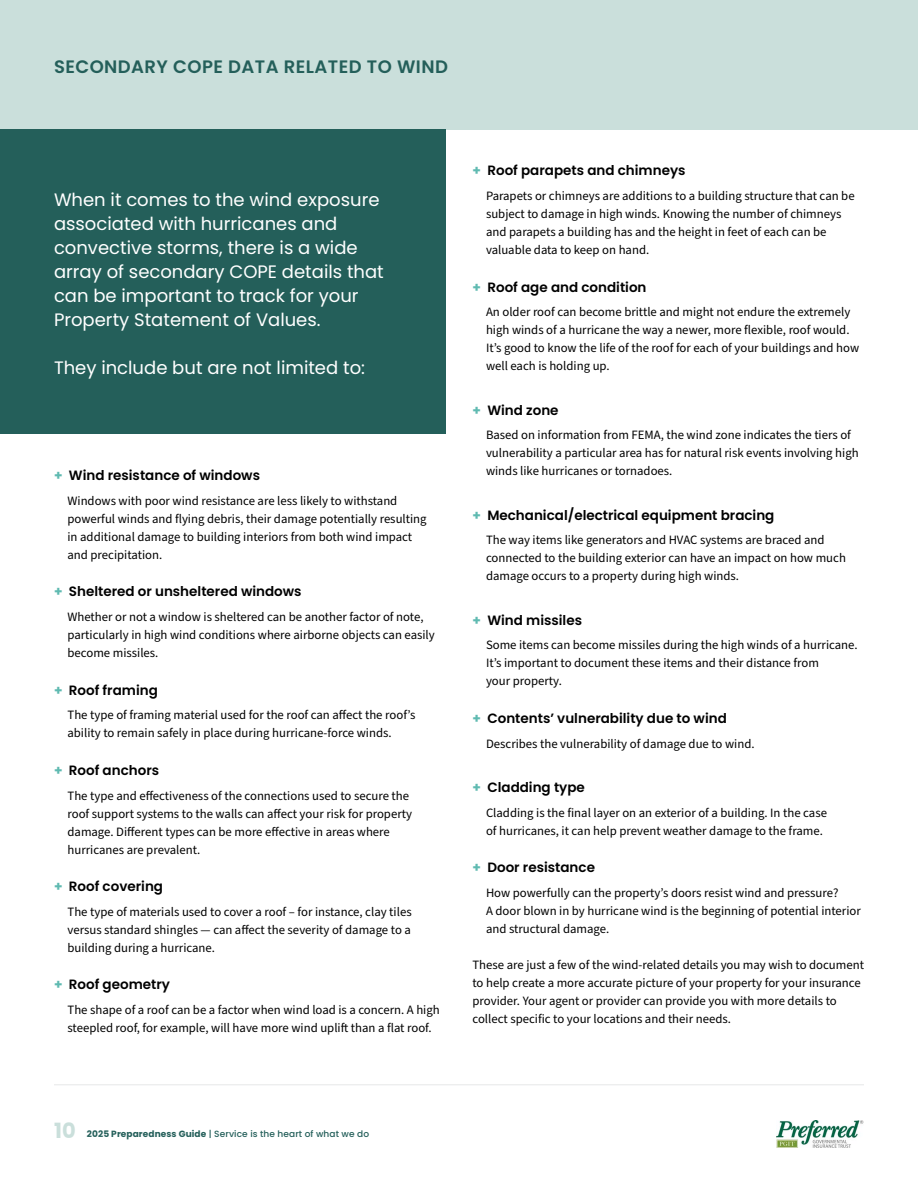
<style>
.page{position:relative;width:918px;height:1188px;background:#fff}
.page>*{position:absolute;margin:0;border:0;box-sizing:border-box;transform-origin:0 0}
.t1{font:700 21px "Poppins";color:#cadfdb}
.t2{font:18px/24px "Poppins";color:#fff}
.t3{font:600 18px "Poppins";letter-spacing:.025em;color:#245f5a}
.t4{font:600 13.5px "Poppins";color:#000}
.t5{font:12.75px/18px "Source Sans Pro";color:#000}
.t6{font:500 9px "Poppins";letter-spacing:.01em;color:#245f5a}
.s1{font-weight:700;color:#5fbab1}
.s2{font-weight:700}
</style>
<div class="page">
<img style="left:776px;top:1120px;width:88px;height:28px">
<hr style="left:54px;top:1084px;width:810px;height:1px;background:#e6e7e8">
<div style="left:0;top:0;width:918px;height:130px;background:#cadfdb"></div>
<div style="left:0;top:130px;width:446px;height:304px;background:#245f5a"></div>
<h2 class="t3" style="left:54px;top:56px;width:395px">SECONDARY COPE DATA RELATED TO WIND</h2>
<h2 class="t2" style="left:54px;top:188px;width:331px">When it comes to the wind exposure associated with hurricanes and convective storms, there is a wide array of secondary COPE details that can be important to track for your Property Statement of Values.</h2>
<h2 class="t2" style="left:54px;top:356px;width:313px">They include but are not limited to:</h2>
<p class="t4" style="left:54px;top:468px;width:208px"><span class="s1">+</span> Wind resistance of windows</p>
<p class="t5" style="left:68px;top:492px;width:361px">Windows with poor wind resistance are less likely to withstand powerful winds and flying debris, their damage potentially resulting in additional damage to building interiors from both wind impact and precipitation.</p>
<p class="t4" style="left:54px;top:584px;width:249px"><span class="s1">+</span> Sheltered or unsheltered windows</p>
<p class="t5" style="left:68px;top:608px;width:369px">Whether or not a window is sheltered can be another factor of note, particularly in high wind conditions where airborne objects can easily become missiles.</p>
<p class="t4" style="left:54px;top:682px;width:105px"><span class="s1">+</span> Roof framing</p>
<p class="t5" style="left:68px;top:707px;width:349px">The type of framing material used for the roof can affect the roof’s ability to remain safely in place during hurricane-force winds.</p>
<p class="t4" style="left:54px;top:762px;width:107px"><span class="s1">+</span> Roof anchors</p>
<p class="t5" style="left:68px;top:787px;width:346px">The type and effectiveness of the connections used to secure the roof support systems to the walls can affect your risk for property damage. Different types can be more effective in areas where hurricanes are prevalent.</p>
<p class="t4" style="left:54px;top:879px;width:111px"><span class="s1">+</span> Roof covering</p>
<p class="t5" style="left:68px;top:903px;width:346px;text-align:justify">The type of materials used to cover a roof – for instance, clay tiles versus standard shingles — can affect the severity of damage to a building during a hurricane.</p>
<p class="t4" style="left:54px;top:977px;width:118px"><span class="s1">+</span> Roof geometry</p>
<p class="t5" style="left:68px;top:1001px;width:374px">The shape of a roof can be a factor when wind load is a concern. A high steepled roof, for example, will have more wind uplift than a flat roof.</p>
<p class="t4" style="left:472px;top:163px;width:215px"><span class="s1">+</span> Roof parapets and chimneys</p>
<p class="t5" style="left:486px;top:187px;width:370px">Parapets or chimneys are additions to a building structure that can be subject to damage in high winds. Knowing the number of chimneys and parapets a building has and the height in feet of each can be valuable data to keep on hand.</p>
<p class="t4" style="left:472px;top:279px;width:176px"><span class="s1">+</span> Roof age and condition</p>
<p class="t5" style="left:486px;top:304px;width:375px">An older roof can become brittle and might not endure the extremely high winds of a hurricane the way a newer, more flexible, roof would.<br>It’s good to know the life of the roof for each of your buildings and how well each is holding up.</p>
<p class="t4" style="left:472px;top:402px;width:88px"><span class="s1">+</span> Wind zone</p>
<p class="t5" style="left:486px;top:427px;width:374px">Based on information from FEMA, the wind zone indicates the tiers of vulnerability a particular area has for natural risk events involving high winds like hurricanes or tornadoes.</p>
<p class="t4" style="left:472px;top:507px;width:303px"><span class="s1">+</span> Mechanical/electrical equipment bracing</p>
<p class="t5" style="left:486px;top:532px;width:361px">The way items like generators and HVAC systems are braced and connected to the building exterior can have an impact on how much damage occurs to a property during high winds.</p>
<p class="t4" style="left:472px;top:612px;width:111px"><span class="s1">+</span> Wind missiles</p>
<p class="t5" style="left:486px;top:637px;width:373px">Some items can become missiles during the high winds of a hurricane.<br>It’s important to document these items and their distance from<br>your property.</p>
<p class="t4" style="left:472px;top:710px;width:256px"><span class="s1">+</span> Contents’ vulnerability due to wind</p>
<p class="t5" style="left:486px;top:735px;width:270px">Describes the vulnerability of damage due to wind.</p>
<p class="t4" style="left:472px;top:779px;width:114px"><span class="s1">+</span> Cladding type</p>
<p class="t5" style="left:486px;top:804px;width:343px">Cladding is the final layer on an exterior of a building. In the case of hurricanes, it can help prevent weather damage to the frame.</p>
<p class="t4" style="left:472px;top:860px;width:124px"><span class="s1">+</span> Door resistance</p>
<p class="t5" style="left:486px;top:884px;width:376px">How powerfully can the property’s doors resist wind and pressure?<br>A door blown in by hurricane wind is the beginning of potential interior and structural damage.</p>
<p class="t5" style="left:472px;top:956px;width:393px">These are just a few of the wind-related details you may wish to document to help create a more accurate picture of your property for your insurance provider. Your agent or provider can provide you with more details to collect specific to your locations and their needs.</p>
<h1 class="t1" style="left:54px;top:1118px;width:23px">10</h1>
<p class="t6" style="left:87px;top:1128px;width:284px"><span class="s2">2025 Preparedness Guide</span> | Service is the heart of what we do</p>
</div>
